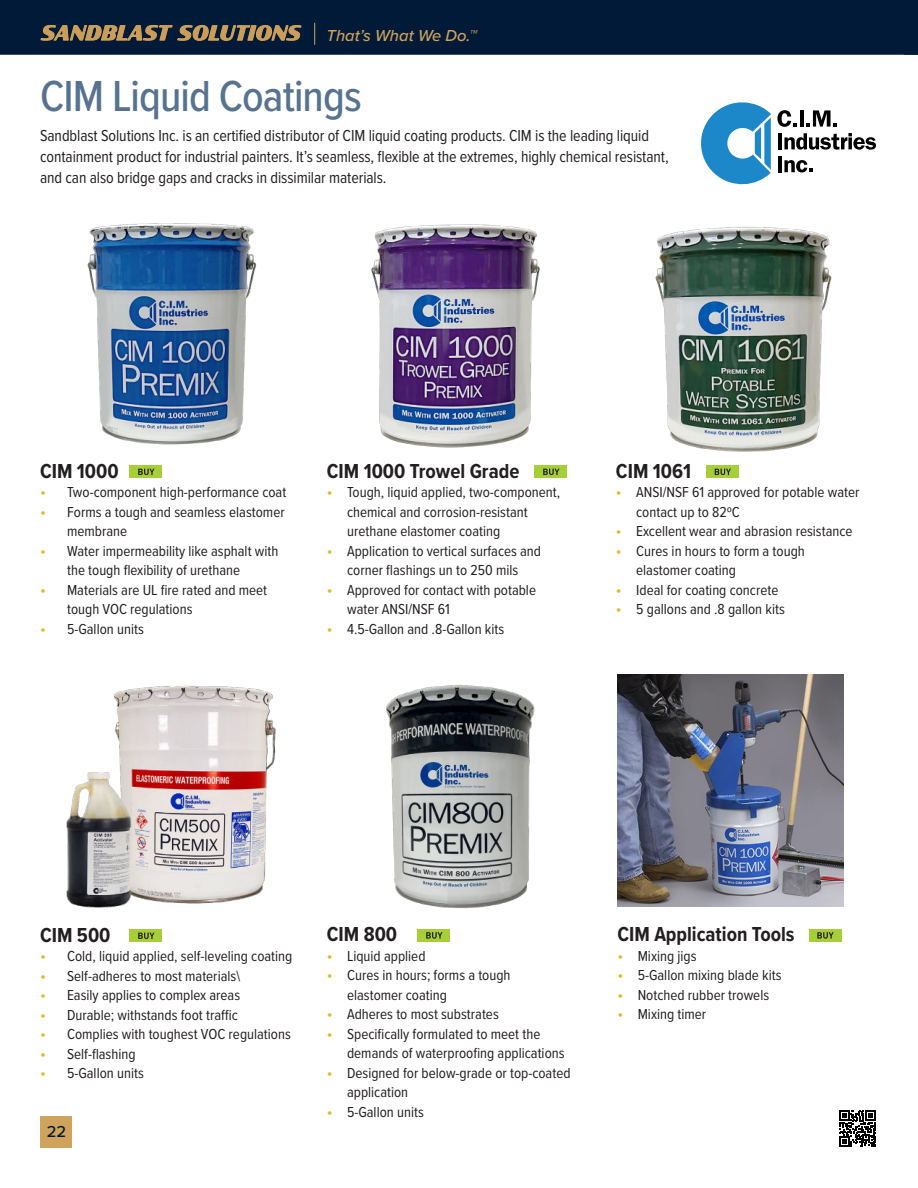
<style>
.page{position:relative;width:918px;height:1188px;background:#fff}
.page>*{position:absolute;margin:0;border:0;box-sizing:border-box;transform-origin:0 0}
.t1{font:500 45px "Proxima Nova Cond";letter-spacing:-.02em;color:#57738f}
.t2{font:700 21px "Proxima Nova Cond";color:#231f20}
.t3{font:16.5px/21px "Proxima Nova Cond";letter-spacing:-.005em;color:#231f20}
.t4{font:italic 500 16.5px "Proxima Nova";color:#cfa35c}
.t5{font:500 16.5px "Proxima Nova";color:#001a37}
.t6{font:15px/19.5px "Proxima Nova Cond";color:#231f20}
.s1{font-size:16.5px;color:#e3b821}
</style>
<div class="page">
<div style="left:0;top:0;width:918px;height:55px;background:#001a37"></div>
<svg style="left:40px;top:24px;width:262px;height:17px;background:#71644a"></svg>
<svg style="left:839px;top:1110px;width:37px;height:37px"></svg>
<svg style="left:314px;top:23px;width:1px;height:22px"></svg>
<div style="left:41px;top:1116px;width:31px;height:32px;background:#cfa35c"></div>
<img style="left:87px;top:223px;width:170px;height:222px">
<img style="left:66px;top:685px;width:210px;height:223px">
<img style="left:371px;top:224px;width:169px;height:224px">
<img style="left:386px;top:684px;width:149px;height:224px">
<img style="left:655px;top:226px;width:177px;height:226px">
<div style="left:130px;top:466px;width:32px;height:12px;background:#a6ce39"></div>
<svg style="left:138px;top:469px;width:17px;height:6px"></svg>
<div style="left:130px;top:930px;width:32px;height:12px;background:#a6ce39"></div>
<svg style="left:138px;top:933px;width:17px;height:6px"></svg>
<div style="left:535px;top:466px;width:32px;height:12px;background:#a6ce39"></div>
<svg style="left:543px;top:469px;width:17px;height:6px"></svg>
<div style="left:418px;top:929px;width:32px;height:13px;background:#a6ce39"></div>
<svg style="left:426px;top:932px;width:17px;height:7px"></svg>
<div style="left:809px;top:929px;width:33px;height:13px;background:#a6ce39"></div>
<svg style="left:817px;top:932px;width:17px;height:7px"></svg>
<div style="left:706px;top:466px;width:33px;height:12px;background:#a6ce39"></div>
<svg style="left:715px;top:469px;width:16px;height:6px"></svg>
<img style="left:617px;top:674px;width:226px;height:233px">
<svg style="left:777px;top:110px;width:20px;height:17px"></svg>
<hr style="left:800px;top:110px;width:4px;height:17px;background:#000">
<svg style="left:807px;top:110px;width:30px;height:17px"></svg>
<hr style="left:778px;top:133px;width:4px;height:16px;background:#000">
<svg style="left:784px;top:133px;width:92px;height:17px"></svg>
<hr style="left:778px;top:156px;width:4px;height:16px;background:#000">
<svg style="left:784px;top:160px;width:29px;height:12px"></svg>
<svg style="left:701px;top:102px;width:70px;height:83px"></svg>
<p class="t4" style="left:327px;top:28px;width:152px">That’s What We Do.™</p>
<h1 class="t1" style="left:40px;top:77px;width:323px">CIM Liquid Coatings</h1>
<p class="t3" style="left:40px;top:125px;width:630px">Sandblast Solutions Inc. is an certified distributor of CIM liquid coating products. CIM is the leading liquid containment product for industrial painters. It’s seamless, flexible at the extremes, highly chemical resistant, and can also bridge gaps and cracks in dissimilar materials.</p>
<h2 class="t2" style="left:40px;top:462px;width:80px">CIM 1000</h2>
<p class="t6" style="left:40px;top:483px;width:248px"><span class="s1">•</span> Two-component high-performance coat</p>
<p class="t6" style="left:67px;top:502px;width:219px;text-indent:-27px"><span class="s1">•</span> Forms a tough and seamless elastomer membrane</p>
<p class="t6" style="left:67px;top:541px;width:213px;text-indent:-27px"><span class="s1">•</span> Water impermeability like asphalt with the tough flexibility of urethane</p>
<p class="t6" style="left:67px;top:580px;width:202px;text-indent:-27px"><span class="s1">•</span> Materials are UL fire rated and meet tough VOC regulations</p>
<p class="t6" style="left:40px;top:619px;width:105px"><span class="s1">•</span> 5-Gallon units</p>
<h2 class="t2" style="left:327px;top:462px;width:194px">CIM 1000 Trowel Grade</h2>
<p class="t6" style="left:347px;top:483px;width:215px;text-indent:-20px"><span class="s1">•</span> Tough, liquid applied, two-component, chemical and corrosion-resistant urethane elastomer coating</p>
<p class="t6" style="left:327px;top:541px;width:216px;text-align:center"><span class="s1">•</span> Application to vertical surfaces and corner flashings un to 250 mils</p>
<p class="t6" style="left:347px;top:580px;width:190px;text-indent:-20px"><span class="s1">•</span> Approved for contact with potable water ANSI/NSF 61</p>
<p class="t6" style="left:327px;top:619px;width:179px"><span class="s1">•</span> 4.5-Gallon and .8-Gallon kits</p>
<h2 class="t2" style="left:616px;top:462px;width:77px">CIM 1061</h2>
<p class="t6" style="left:636px;top:483px;width:225px;text-indent:-20px"><span class="s1">•</span> ANSI/NSF 61 approved for potable water contact up to 82ºC</p>
<p class="t6" style="left:616px;top:522px;width:238px"><span class="s1">•</span> Excellent wear and abrasion resistance</p>
<p class="t6" style="left:636px;top:541px;width:170px;text-indent:-20px"><span class="s1">•</span> Cures in hours to form a tough elastomer coating</p>
<p class="t6" style="left:616px;top:580px;width:164px"><span class="s1">•</span> Ideal for coating concrete</p>
<p class="t6" style="left:616px;top:600px;width:170px"><span class="s1">•</span> 5 gallons and .8 gallon kits</p>
<h2 class="t2" style="left:40px;top:926px;width:72px">CIM 500</h2>
<p class="t6" style="left:40px;top:947px;width:254px"><span class="s1">•</span> Cold, liquid applied, self-leveling coating</p>
<p class="t6" style="left:40px;top:966px;width:201px"><span class="s1">•</span> Self-adheres to most materials\</p>
<p class="t6" style="left:40px;top:986px;width:202px"><span class="s1">•</span> Easily applies to complex areas</p>
<p class="t6" style="left:40px;top:1005px;width:199px"><span class="s1">•</span> Durable; withstands foot traffic</p>
<p class="t6" style="left:40px;top:1025px;width:252px"><span class="s1">•</span> Complies with toughest VOC regulations</p>
<p class="t6" style="left:40px;top:1044px;width:97px"><span class="s1">•</span> Self-flashing</p>
<p class="t6" style="left:40px;top:1064px;width:105px"><span class="s1">•</span> 5-Gallon units</p>
<p class="t5" style="left:47px;top:1125px;width:21px">22</p>
<h2 class="t2" style="left:327px;top:925px;width:72px">CIM 800</h2>
<p class="t6" style="left:327px;top:946px;width:100px"><span class="s1">•</span> Liquid applied</p>
<p class="t6" style="left:347px;top:966px;width:165px;text-indent:-20px"><span class="s1">•</span> Cures in hours; forms a tough elastomer coating</p>
<p class="t6" style="left:327px;top:1005px;width:173px"><span class="s1">•</span> Adheres to most substrates</p>
<p class="t6" style="left:347px;top:1024px;width:219px;text-indent:-20px"><span class="s1">•</span> Specifically formulated to meet the demands of waterproofing applications</p>
<p class="t6" style="left:347px;top:1063px;width:225px;text-indent:-20px"><span class="s1">•</span> Designed for below-grade or top-coated application</p>
<p class="t6" style="left:327px;top:1102px;width:99px"><span class="s1">•</span> 5-Gallon units</p>
<h2 class="t2" style="left:617px;top:925px;width:179px">CIM Application Tools</h2>
<p class="t6" style="left:617px;top:946px;width:81px"><span class="s1">•</span> Mixing jigs</p>
<p class="t6" style="left:617px;top:966px;width:166px"><span class="s1">•</span> 5-Gallon mixing blade kits</p>
<p class="t6" style="left:617px;top:985px;width:153px"><span class="s1">•</span> Notched rubber trowels</p>
<p class="t6" style="left:617px;top:1005px;width:90px"><span class="s1">•</span> Mixing timer</p>
</div>
